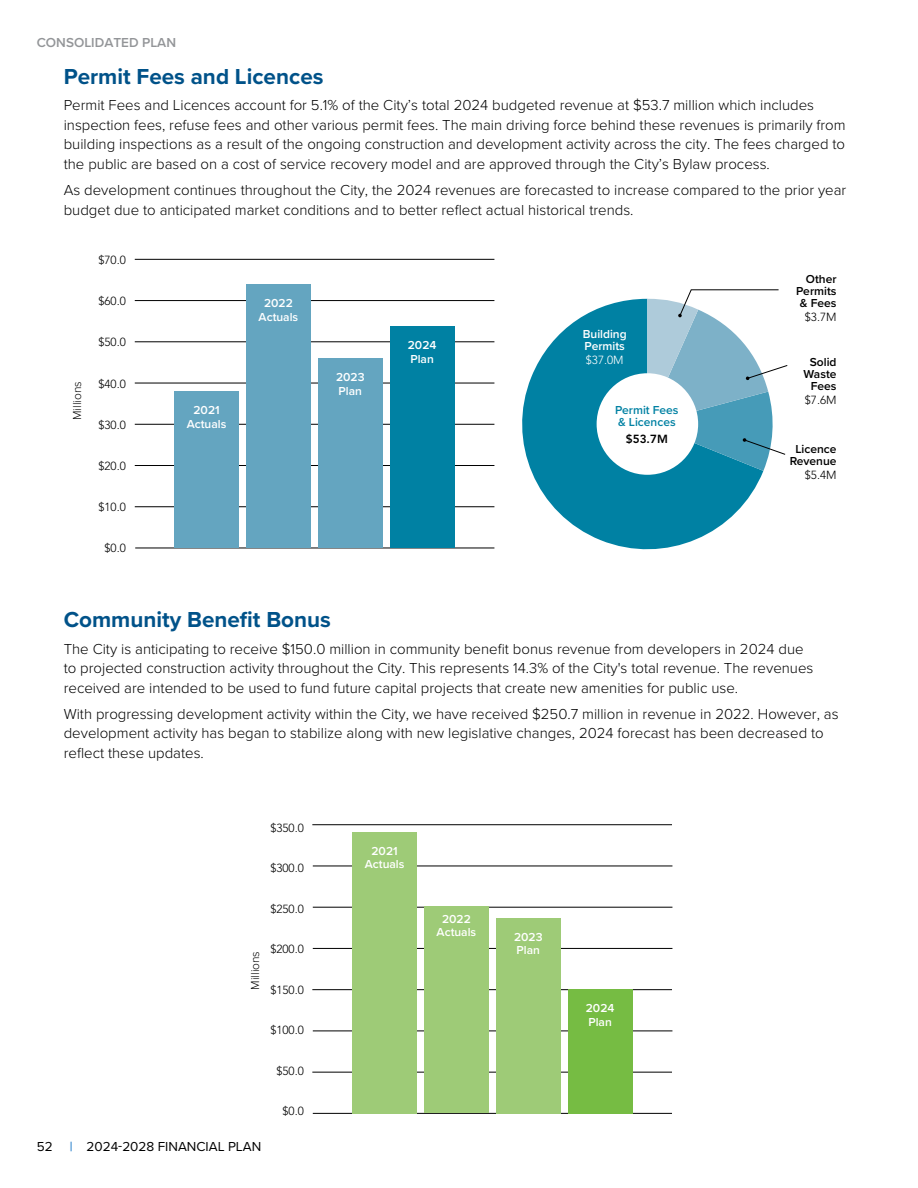
<style>
.page{position:relative;width:918px;height:1188px;background:#fff}
.page>*{position:absolute;margin:0;border:0;box-sizing:border-box;transform-origin:0 0}
.t1{font:700 22.5px "Proxima Nova";color:#005289}
.t2{font:300 15px/19.5px "Proxima Nova";color:#000}
.t3{font:13.5px "Proxima Nova";color:#000}
.t4{font:600 13.5px "Proxima Nova";color:#939598}
.t5{font:600 12px/13.5px "Proxima Nova";color:#fff}
.t6{font:600 12px/12px "Proxima Nova";color:#000;text-align:center}
.t7{font:600 12px/12px "Proxima Nova";color:#0081a3}
.t8{font:300 12px "Proxima Nova";color:#000}
.t9{font:300 11.7px "Avenir LT Std";color:#000}
.t10{font:800 11.7px "Avenir LT Std";color:#000}
.t11{font:300 11.7px "Avenir LT Std";color:#fff}
.s1{font-weight:900;color:#6da9dc}
</style>
<div class="page">
<hr style="left:135px;top:548px;width:359px;height:1px;background:#000">
<hr style="left:135px;top:383px;width:359px;height:1px;background:#000">
<hr style="left:135px;top:259px;width:359px;height:1px;background:#000">
<hr style="left:135px;top:424px;width:359px;height:1px;background:#000">
<hr style="left:135px;top:465px;width:359px;height:1px;background:#000">
<hr style="left:135px;top:506px;width:359px;height:1px;background:#000">
<hr style="left:135px;top:341px;width:359px;height:1px;background:#000">
<hr style="left:135px;top:300px;width:359px;height:1px;background:#000">
<div style="left:390px;top:326px;width:64px;height:222px;background:#0081a3"></div>
<div style="left:318px;top:358px;width:65px;height:190px;background:#64a5c0"></div>
<div style="left:246px;top:284px;width:65px;height:264px;background:#64a5c0"></div>
<div style="left:174px;top:391px;width:65px;height:157px;background:#64a5c0"></div>
<hr style="left:313px;top:1113px;width:359px;height:1px;background:#000">
<hr style="left:313px;top:1030px;width:359px;height:1px;background:#000">
<hr style="left:313px;top:866px;width:359px;height:1px;background:#000">
<hr style="left:312px;top:824px;width:360px;height:1px;background:#000">
<hr style="left:313px;top:907px;width:359px;height:1px;background:#000">
<hr style="left:313px;top:948px;width:359px;height:1px;background:#000">
<hr style="left:312px;top:989px;width:360px;height:1px;background:#000">
<hr style="left:312px;top:1072px;width:360px;height:1px;background:#000">
<div style="left:568px;top:989px;width:65px;height:124px;background:#76bc43"></div>
<div style="left:496px;top:918px;width:65px;height:195px;background:#9ecb77"></div>
<div style="left:424px;top:906px;width:65px;height:207px;background:#9ecb77"></div>
<div style="left:352px;top:832px;width:65px;height:281px;background:#9ecb77"></div>
<svg style="left:522px;top:299px;width:241px;height:251px;fill:#0081a3"></svg>
<div style="left:597px;top:373px;width:101px;height:102px;background:#fff;border-radius:50%"></div>
<svg style="left:647px;top:289px;width:141px;height:182px"></svg>
<p class="t4" style="left:37px;top:33px;width:141px">CONSOLIDATED PLAN</p>
<h1 class="t1" style="left:64px;top:60px;width:261px">Permit Fees and Licences</h1>
<p class="t2" style="left:64px;top:95px;width:783px">Permit Fees and Licences account for 5.1% of the City’s total 2024 budgeted revenue at $53.7 million which includes inspection fees, refuse fees and other various permit fees. The main driving force behind these revenues is primarily from building inspections as a result of the ongoing construction and development activity across the city. The fees charged to the public are based on a cost of service recovery model and are approved through the City’s Bylaw process.</p>
<p class="t2" style="left:64px;top:179px;width:784px">As development continues throughout the City, the 2024 revenues are forecasted to increase compared to the prior year budget due to anticipated market conditions and to better reflect actual historical trends.</p>
<p class="t9" style="left:98px;top:253px;width:29px">$70.0</p>
<p class="t9" style="left:98px;top:295px;width:29px">$60.0</p>
<p class="t9" style="left:98px;top:336px;width:29px">$50.0</p>
<p class="t9" style="left:98px;top:377px;width:29px">$40.0</p>
<p class="t9" style="left:98px;top:418px;width:29px">$30.0</p>
<p class="t9" style="left:98px;top:459px;width:29px">$20.0</p>
<p class="t9" style="left:98px;top:500px;width:29px">$10.0</p>
<p class="t9" style="left:105px;top:541px;width:23px">$0.0</p>
<p class="t6" style="left:796px;top:273px;width:42px;text-align:right">Other<br>Permits &amp; Fees</p>
<p class="t9" style="left:805px;top:310px;width:33px">$3.7M</p>
<p class="t5" style="left:259px;top:296px;width:41px;text-align:center">2022<br>Actuals</p>
<p class="t5" style="left:583px;top:327px;width:45px;line-height:12px">Building<br>Permits</p>
<p class="t11" style="left:586px;top:353px;width:39px">$37.0M</p>
<p class="t5" style="left:408px;top:338px;width:30px">2024<br>Plan</p>
<p class="t6" style="left:804px;top:356px;width:34px">Solid<br>Waste<br>Fees</p>
<p class="t9" style="left:805px;top:393px;width:33px">$7.6M</p>
<p class="t5" style="left:336px;top:370px;width:30px">2023<br>Plan</p>
<p class="t8" style="left:68px;top:420px;width:40px;rotate:-90deg">Millions</p>
<p class="t7" style="left:615px;top:404px;width:65px">Permit Fees &amp; Licences</p>
<p class="t10" style="left:626px;top:432px;width:44px">$53.7M</p>
<p class="t5" style="left:187px;top:403px;width:41px;text-align:center">2021<br>Actuals</p>
<p class="t6" style="left:790px;top:443px;width:48px">Licence<br>Revenue</p>
<p class="t9" style="left:805px;top:468px;width:33px">$5.4M</p>
<h1 class="t1" style="left:64px;top:603px;width:269px">Community Benefit Bonus</h1>
<p class="t2" style="left:64px;top:638px;width:751px">The City is anticipating to receive $150.0 million in community benefit bonus revenue from developers in 2024 due to projected construction activity throughout the City. This represents 14.3% of the City's total revenue. The revenues received are intended to be used to fund future capital projects that create new amenities for public use.</p>
<p class="t2" style="left:64px;top:703px;width:776px">With progressing development activity within the City, we have received $250.7 million in revenue in 2022. However, as development activity has began to stabilize along with new legislative changes, 2024 forecast has been decreased to reflect these updates.</p>
<p class="t8" style="left:246px;top:990px;width:40px;rotate:-90deg">Millions</p>
<p class="t3" style="left:37px;top:1137px;width:17px">52</p>
<p class="t3" style="left:70px;top:1137px;width:193px"><span class="s1">|</span> 2024-2028 FINANCIAL PLAN</p>
<p class="t9" style="left:270px;top:821px;width:35px">$350.0</p>
<p class="t9" style="left:270px;top:861px;width:35px">$300.0</p>
<p class="t9" style="left:270px;top:902px;width:35px">$250.0</p>
<p class="t9" style="left:270px;top:942px;width:35px">$200.0</p>
<p class="t9" style="left:270px;top:983px;width:35px">$150.0</p>
<p class="t9" style="left:270px;top:1023px;width:35px">$100.0</p>
<p class="t9" style="left:276px;top:1064px;width:29px">$50.0</p>
<p class="t9" style="left:283px;top:1104px;width:23px">$0.0</p>
<p class="t5" style="left:365px;top:844px;width:41px;text-align:center">2021<br>Actuals</p>
<p class="t5" style="left:437px;top:912px;width:41px;text-align:center">2022<br>Actuals</p>
<p class="t5" style="left:514px;top:930px;width:30px">2023<br>Plan</p>
<p class="t5" style="left:586px;top:1001px;width:30px">2024<br>Plan</p>
</div>
